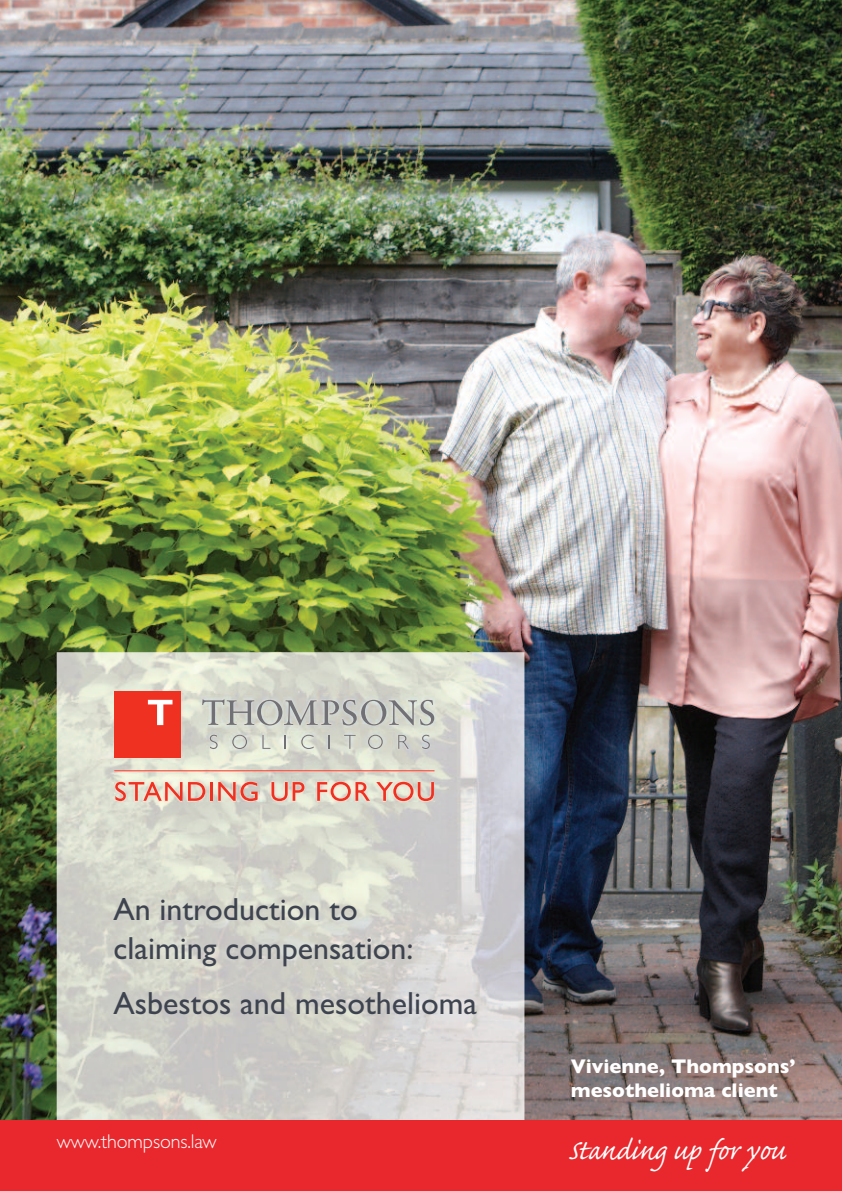
<style>
.page{position:relative;width:842px;height:1191px;background:#fff}
.page>*{position:absolute;margin:0;border:0;box-sizing:border-box;transform-origin:0 0}
.t1{font:36px "Caflisch Script Pro";color:#fff}
.t2{font:32px/38.4px "Gill Sans";color:#3e444f}
.t3{font:700 20px/24px "Gill Sans";color:#fff}
.t4{font:300 20px "Gill Sans";letter-spacing:-.005em;color:#fff}
</style>
<div class="page">
<img style="left:0;top:0;width:842px;height:1120px">
<img style="left:57px;top:652px;width:467px;height:468px">
<img style="left:114px;top:691px;width:320px;height:110px">
<div style="left:0;top:1120px;width:842px;height:71px;background:#e9282d"></div>
<svg style="left:202px;top:699px;width:232px;height:26px"></svg>
<svg style="left:210px;top:734px;width:8px;height:15px"></svg>
<svg style="left:232px;top:734px;width:15px;height:15px"></svg>
<svg style="left:262px;top:735px;width:8px;height:14px"></svg>
<svg style="left:285px;top:735px;width:1px;height:14px"></svg>
<svg style="left:301px;top:734px;width:13px;height:15px"></svg>
<svg style="left:329px;top:735px;width:1px;height:14px"></svg>
<svg style="left:344px;top:735px;width:12px;height:14px"></svg>
<svg style="left:368px;top:734px;width:15px;height:15px"></svg>
<svg style="left:398px;top:735px;width:11px;height:14px"></svg>
<svg style="left:422px;top:734px;width:8px;height:15px"></svg>
<div style="left:114px;top:691px;width:67px;height:67px;background:#ef3122"></div>
<svg style="left:148px;top:700px;width:24px;height:25px"></svg>
<hr style="left:114px;top:770px;width:320px;height:1px;background:#ef3122">
<svg style="left:115px;top:782px;width:90px;height:19px"></svg>
<hr style="left:210px;top:782px;width:3px;height:19px;background:#ef3122">
<svg style="left:218px;top:782px;width:40px;height:19px"></svg>
<svg style="left:271px;top:782px;width:33px;height:19px"></svg>
<svg style="left:317px;top:782px;width:53px;height:19px"></svg>
<svg style="left:376px;top:782px;width:58px;height:19px"></svg>
<p class="t2" style="left:113px;top:890px;width:301px">An introduction to claiming compensation:</p>
<p class="t2" style="left:113px;top:984px;width:365px">Asbestos and mesothelioma</p>
<p class="t3" style="left:571px;top:1054px;width:226px">Vivienne, Thompsons’ mesothelioma client</p>
<p class="t4" style="left:57px;top:1129px;width:162px">www.thompsons.law</p>
<p class="t1" style="left:568px;top:1125px;width:220px">Standing up for you</p>
</div>
